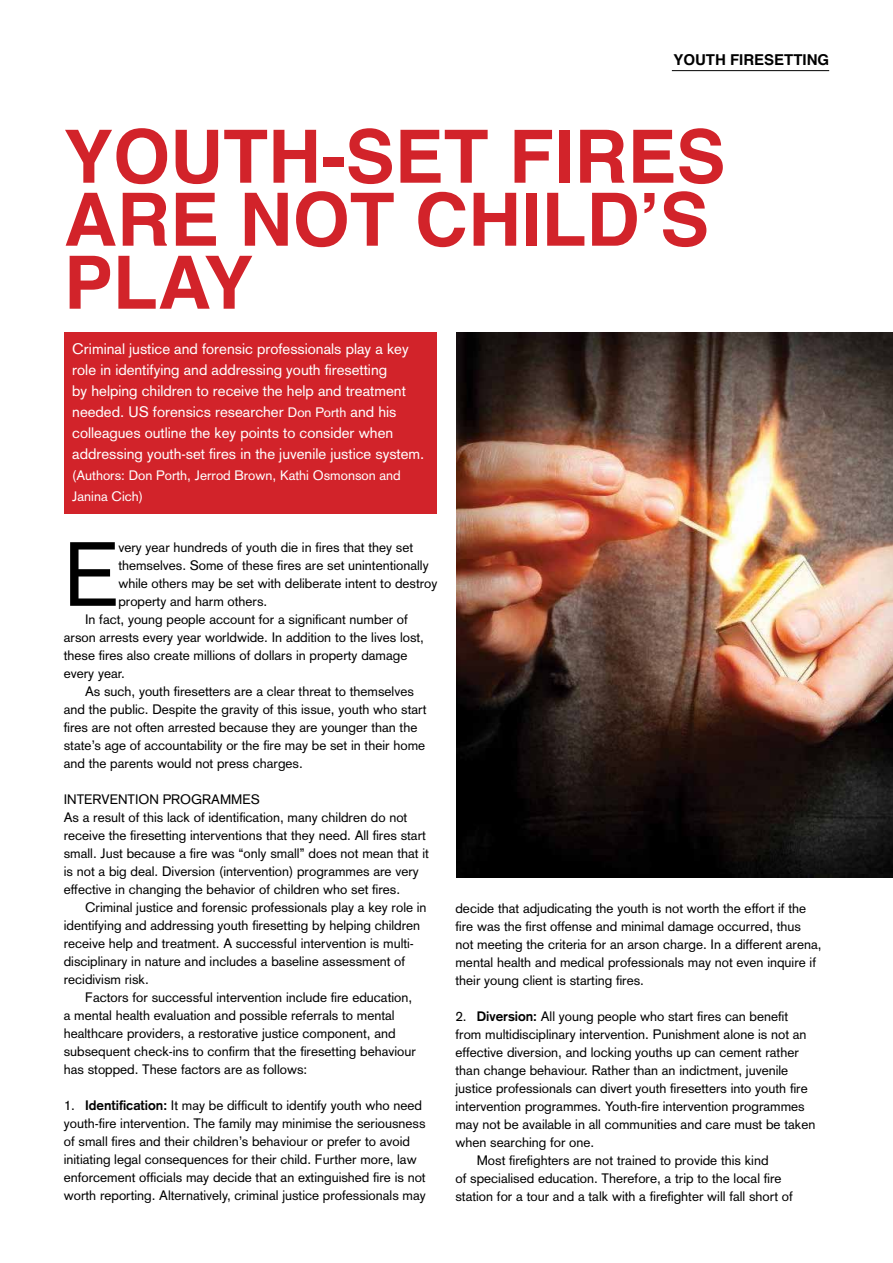
<style>
.page{position:relative;width:893px;height:1263px;background:#fff}
.page>*{position:absolute;margin:0;border:0;box-sizing:border-box;transform-origin:0 0}
.t1{font:89.4px "Akzidenz Grotesk";color:#000}
.t2{font:700 73.5px/63px "Helvetica";color:#d2232a}
.t3{font:15px/21px "Akzidenz Grotesk";color:#fff}
.t4{font:700 15px "Helvetica";color:#000}
.t5{font:13.5px/18px "Akzidenz Grotesk";color:#000}
.t6{font:13.5px/21px "Akzidenz Grotesk";color:#fff}
.s1{font-size:13.5px}
.s2{font-weight:700}
</style>
<div class="page">
<hr style="left:672px;top:70px;width:157px;height:1px;background:#000">
<div style="left:65px;top:332px;width:372px;height:181px;background:#d2232a"></div>
<img style="left:456px;top:332px;width:437px;height:545px">
<p class="t4" style="left:673px;top:48px;width:157px">YOUTH FIRESETTING</p>
<h2 class="t2" style="left:64px;top:126px;width:663px">YOUTH-SET FIRES<br>ARE NOT CHILD’S<br>PLAY</h2>
<p class="t3" style="left:72px;top:338px;width:354px">Criminal justice and forensic professionals play a key role in identifying and addressing youth firesetting<br>by helping children to receive the help and treatment needed. US forensics researcher <span class="s1">Don Porth</span> and his colleagues outline the key points to consider when addressing youth-set fires in the juvenile justice system.</p>
<p class="t6" style="left:72px;top:465px;width:330px">(Authors: Don Porth, Jerrod Brown, Kathi Osmonson and<br>Janina Cich)</p>
<h1 class="t1" style="left:64px;top:522px;width:56px">E</h1>
<p class="t5" style="left:118px;top:538px;width:296px">very year hundreds of youth die in fires that they set</p>
<p class="t5" style="left:118px;top:556px;width:312px">themselves. Some of these fires are set unintentionally</p>
<p class="t5" style="left:118px;top:574px;width:321px">while others may be set with deliberate intent to destroy</p>
<p class="t5" style="left:118px;top:592px;width:151px">property and harm others.</p>
<p class="t5" style="left:85px;top:610px;width:324px">In fact, young people account for a significant number of</p>
<p class="t5" style="left:64px;top:628px;width:362px">arson arrests every year worldwide. In addition to the lives lost,</p>
<p class="t5" style="left:64px;top:646px;width:345px">these fires also create millions of dollars in property damage</p>
<p class="t5" style="left:64px;top:664px;width:63px">every year.</p>
<p class="t5" style="left:85px;top:682px;width:330px">As such, youth firesetters are a clear threat to themselves</p>
<p class="t5" style="left:64px;top:700px;width:364px">and the public. Despite the gravity of this issue, youth who start</p>
<p class="t5" style="left:64px;top:718px;width:355px">fires are not often arrested because they are younger than the</p>
<p class="t5" style="left:64px;top:736px;width:363px">state’s age of accountability or the fire may be set in their home</p>
<p class="t5" style="left:64px;top:754px;width:241px">and the parents would not press charges.</p>
<p class="t5" style="left:64px;top:790px;width:367px">INTERVENTION PROGRAMMES<br>As a result of this lack of identification, many children do not receive the firesetting interventions that they need. All fires start small. Just because a fire was “only small” does not mean that it is not a big deal. Diversion (intervention) programmes are very effective in changing the behavior of children who set fires.</p>
<p class="t5" style="left:64px;top:898px;width:364px;text-indent:21px">Criminal justice and forensic professionals play a key role in identifying and addressing youth firesetting by helping children receive help and treatment. A successful intervention is multi&shy;disciplinary in nature and includes a baseline assessment of recidivism risk.</p>
<p class="t5" style="left:64px;top:988px;width:354px;text-indent:21px">Factors for successful intervention include fire education, a mental health evaluation and possible referrals to mental healthcare providers, a restorative justice component, and subsequent check-ins to confirm that the firesetting behaviour has stopped. These factors are as follows:</p>
<p class="t5" style="left:64px;top:1096px;width:364px">1. <span class="s2">Identification:</span> It may be difficult to identify youth who need youth-fire intervention. The family may minimise the seriousness of small fires and their children’s behaviour or prefer to avoid initiating legal consequences for their child. Further more, law enforcement officials may decide that an extinguished fire is not worth reporting. Alternatively, criminal justice professionals may</p>
<p class="t5" style="left:455px;top:899px;width:368px">decide that adjudicating the youth is not worth the effort if the fire was the first offense and minimal damage occurred, thus not meeting the criteria for an arson charge. In a different arena, mental health and medical professionals may not even inquire if their young client is starting fires.</p>
<p class="t5" style="left:455px;top:1007px;width:334px">2. <span class="s2">Diversion:</span> All young people who start fires can benefit</p>
<p class="t5" style="left:455px;top:1025px;width:353px">from multidisciplinary intervention. Punishment alone is not an</p>
<p class="t5" style="left:455px;top:1043px;width:345px">effective diversion, and locking youths up can cement rather</p>
<p class="t5" style="left:455px;top:1061px;width:334px">than change behaviour. Rather than an indictment, juvenile</p>
<p class="t5" style="left:455px;top:1079px;width:354px">justice professionals can divert youth firesetters into youth fire</p>
<p class="t5" style="left:455px;top:1097px;width:351px">intervention programmes. Youth-fire intervention programmes</p>
<p class="t5" style="left:455px;top:1115px;width:361px">may not be available in all communities and care must be taken</p>
<p class="t5" style="left:455px;top:1133px;width:140px">when searching for one.</p>
<p class="t5" style="left:477px;top:1151px;width:293px">Most firefighters are not trained to provide this kind</p>
<p class="t5" style="left:455px;top:1169px;width:328px">of specialised education. Therefore, a trip to the local fire</p>
<p class="t5" style="left:455px;top:1187px;width:339px">station for a tour and a talk with a firefighter will fall short of</p>
</div>
